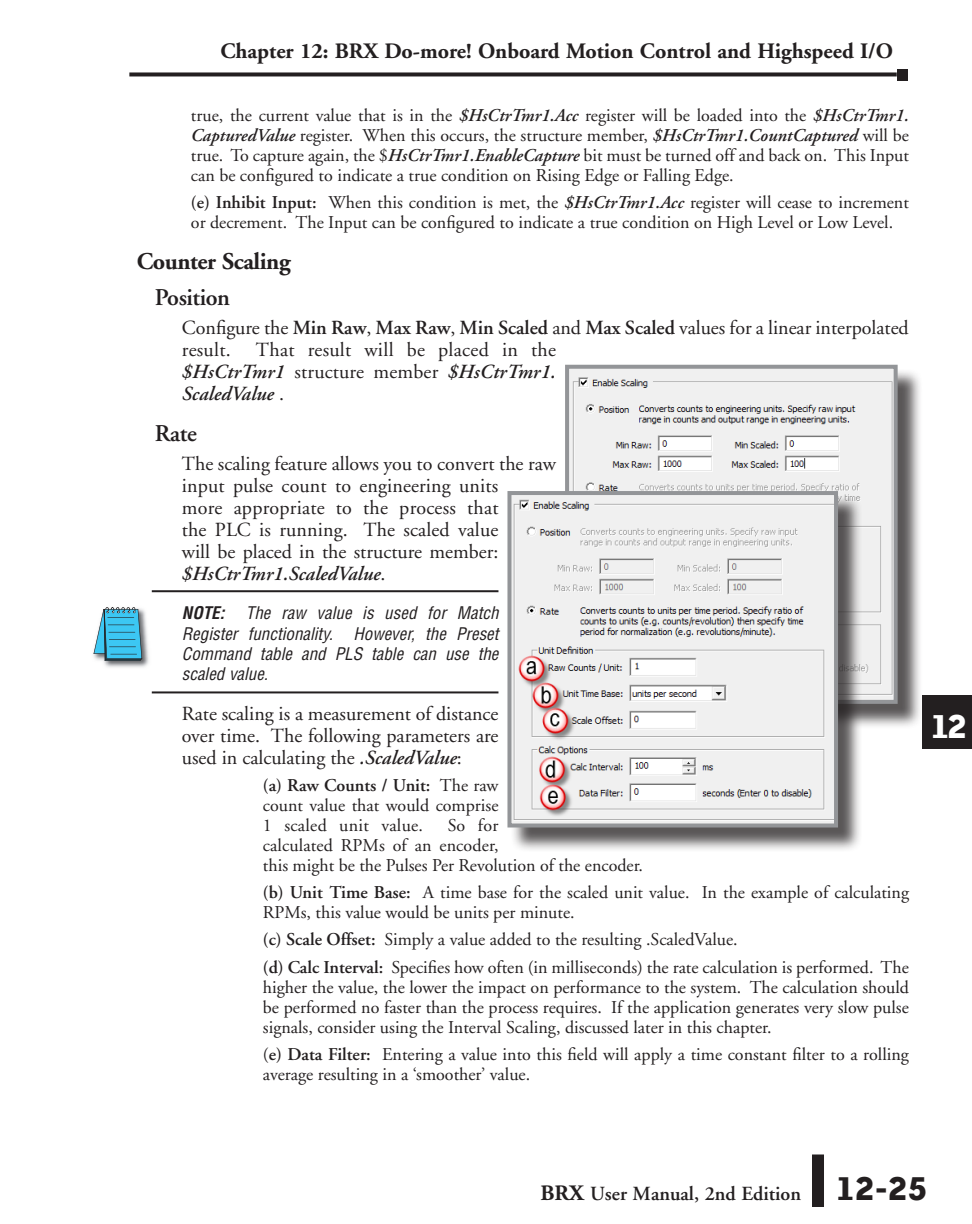
<style>
.page{position:relative;width:972px;height:1224px;background:#fff}
.page>*{position:absolute;margin:0;border:0;box-sizing:border-box;transform-origin:0 0}
.t1{font:700 40px "Bailey Sans ITC";color:#fff}
.Subhead{font:700 24px "Adobe Garamond";letter-spacing:-.02em;color:#231f20}
.SubSubHead{font:600 24px "Adobe Garamond";letter-spacing:-.02em;color:#231f20}
.t2{font:700 22px "Adobe Garamond";color:#231f20}
.Body{font:20px/22px "Adobe Garamond";color:#231f20}
.t3{font:600 20px "Adobe Garamond";color:#231f20}
.Body_subList{font:18px/20px "Adobe Garamond";color:#231f20}
.Body_List{font:18px/20px "Adobe Garamond";color:#231f20;text-align:justify}
.Note{font:italic condensed 17px/20.4px "Helvetica";color:#231f20;text-align:justify}
.Note-2{font:italic 700 condensed 17px "Helvetica";color:#231f20}
.s1{font-weight:600;font-style:italic}
.s2{font-weight:600}
.s3{font-weight:700;font-size:22px}
.s4{font-family:"Bailey Sans ITC";font-weight:700;font-size:39.8px}
</style>
<div class="page">
<svg style="left:129px;top:72px;width:768px;height:4px;background:#3d393a"></svg>
<div style="left:897px;top:69px;width:11px;height:11px;background:#231f20"></div>
<div style="left:812px;top:1154px;width:12px;height:53px;background:#231f20"></div>
<div style="left:922px;top:695px;width:50px;height:54px;background:#231f20"></div>
<hr style="left:152px;top:590px;width:346px;height:2px;background:#231f20">
<hr style="left:152px;top:691px;width:346px;height:2px;background:#231f20">
<div style="left:568px;top:368px;width:355px;height:361px;background:#231f20;opacity:.75"></div>
<img style="left:570px;top:370px;width:323px;height:329px">
<div style="left:565px;top:365px;width:333px;height:339px;border:4px solid #939598"></div>
<div style="left:510px;top:494px;width:353px;height:358px;background:#231f20;opacity:.75"></div>
<img style="left:512px;top:496px;width:321px;height:327px">
<div style="left:507px;top:491px;width:331px;height:337px;border:4px solid #939598"></div>
<img style="left:93px;top:609px;width:56px;height:59px">
<svg style="left:94px;top:607px;width:48px;height:54px;background:#54b0ce"></svg>
<p class="t2" style="left:220px;top:39px;width:674px">Chapter 12: BRX Do-more! Onboard Motion Control and Highspeed I/O</p>
<p class="Body_List" style="left:191px;top:106px;width:720px">true, the current value that is in the <span class="s1">$HsCtrTmr1.Acc</span> register will be loaded into the <span class="s1">$HsCtrTmr1.<br>CapturedValue</span> register. When this occurs, the structure member, <span class="s1">$HsCtrTmr1.CountCaptured</span> will be true. To capture again, the $<span class="s1">HsCtrTmr1.EnableCapture</span> bit must be turned off and back on. This Input can be configured to indicate a true condition on Rising Edge or Falling Edge.</p>
<p class="Body_List" style="left:191px;top:193px;width:720px"><span class="s2">(e) Inhibit Input:</span> When this condition is met, the <span class="s1">$HsCtrTmr1.Acc</span> register will cease to increment or decrement. The Input can be configured to indicate a true condition on High Level or Low Level.</p>
<p class="Subhead" style="left:137px;top:248px;width:155px">Counter Scaling</p>
<p class="SubSubHead" style="left:155px;top:284px;width:77px">Position</p>
<p class="Body" style="left:182px;top:317px;width:728px">Configure the <span class="s2">Min Raw</span>, <span class="s2">Max Raw</span>, <span class="s2">Min Scaled</span> and <span class="s2">Max Scaled</span> values for a linear interpolated result.</p>
<p class="Body" style="left:182px;top:339px;width:376px;text-align:justify;text-indent:74px">That result will be placed in the <span class="s1">$HsCtrTmr1</span> structure member <span class="s1">$HsCtrTmr1.<br>ScaledValue</span> .</p>
<p class="SubSubHead" style="left:155px;top:420px;width:44px">Rate</p>
<p class="Body" style="left:182px;top:453px;width:376px">The scaling feature allows you to convert the raw input pulse count to engineering units<br>more appropriate to the process that<br>the PLC is running. The scaled value<br>will be placed in the structure member: <span class="s1">$HsCtrTmr1.ScaledValue</span>.</p>
<p class="Note-2" style="left:182px;top:602px;width:44px">NOTE:</p>
<p class="Note" style="left:182px;top:603px;width:318px;text-indent:64px">The raw value is used for Match Register functionality. However, the Preset Command table and PLS table can use the scaled value.</p>
<p class="Body" style="left:182px;top:703px;width:318px;text-align:justify">Rate scaling is a measurement of distance over time. The following parameters are used in calculating the <span class="s1">.ScaledValue</span>:</p>
<p class="Body_subList" style="left:263px;top:776px;width:237px;text-align:justify"><span class="s2">(a) Raw Counts / Unit:</span> The raw count value that would comprise 1 scaled unit value.</p>
<p class="Body_subList" style="left:263px;top:816px;width:382px;text-indent:185px">So for<br>calculated RPMs of an encoder,<br>this might be the Pulses Per Revolution of the encoder.</p>
<p class="Body_subList" style="left:263px;top:883px;width:648px"><span class="s2">(b) Unit Time Base:</span> A time base for the scaled unit value. In the example of calculating<br>RPMs, this value would be units per minute.</p>
<p class="Body_subList" style="left:263px;top:930px;width:476px"><span class="s2">(c) Scale Offset:</span> Simply a value added to the resulting .ScaledValue.</p>
<p class="Body_subList" style="left:263px;top:957px;width:648px;text-align:justify"><span class="s2">(d) Calc Interval:</span> Specifies how often (in milliseconds) the rate calculation is performed. The higher the value, the lower the impact on performance to the system. The calculation should be performed no faster than the process requires. If the application generates very slow pulse signals, consider using the Interval Scaling, discussed later in this chapter.</p>
<p class="Body_subList" style="left:263px;top:1044px;width:648px">(<span class="s2">e) Data Filter:</span> Entering a value into this field will apply a time constant filter to a rolling average resulting in a ‘smoother’ value.</p>
<h1 class="t1" style="left:930px;top:704px;width:39px">12</h1>
<p class="t3" style="left:541px;top:1182px;width:389px"><span class="s3">BRX</span> User Manual, 2nd Edition <span class="s4">12-25</span></p>
</div>
